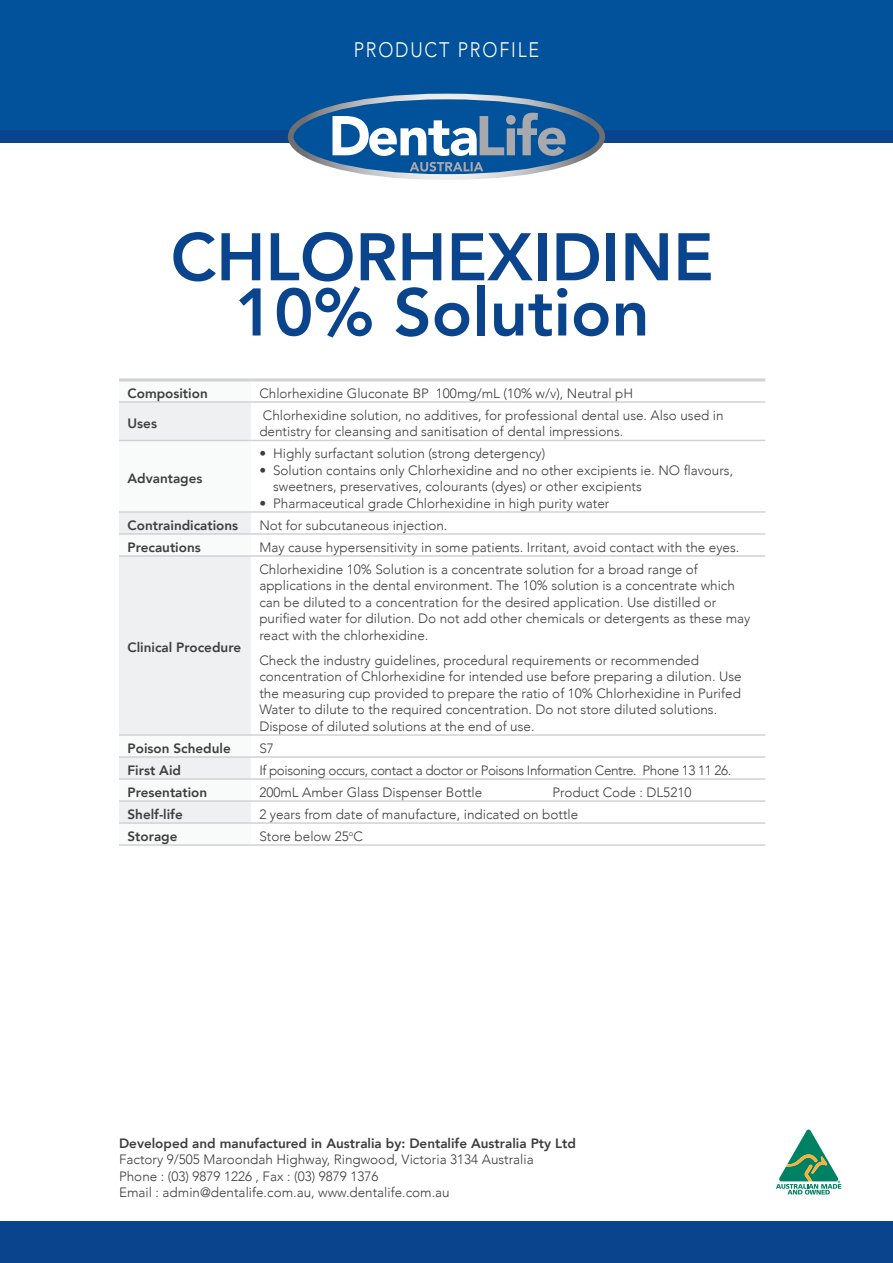
<style>
.page{position:relative;width:893px;height:1263px;background:#fff}
.page>*{position:absolute;margin:0;border:0;box-sizing:border-box;transform-origin:0 0}
.t1{font:800 66.45px/55.2px "Avenir";color:#0a448d;text-align:center}
.t2{font:300 21px "Avenir";letter-spacing:.1em;color:#fff;scale:.86 1}
.t3{font:300 13.5px/16.5px "Avenir";color:#3e3e3f}
.t4{font:800 13.5px "Avenir";color:#3e3e3f}
.t5{font:300 13.5px "Avenir";letter-spacing:-.03em;color:#3e3e3f}
</style>
<div class="page">
<div style="left:0;top:100px;width:893px;height:43px;background:#0a448d"></div>
<div style="left:0;top:0;width:893px;height:129px;background:#01519b"></div>
<svg style="left:291px;top:96px;width:311px;height:81px;fill:#01519b"></svg>
<div style="left:288px;top:94px;width:317px;height:86px;border:6px solid #fff;border-radius:50%"></div>
<svg style="left:332px;top:113px;width:234px;height:43px"></svg>
<svg style="left:410px;top:162px;width:73px;height:10px"></svg>
<div style="left:0;top:1222px;width:893px;height:41px;background:#0a448d"></div>
<svg style="left:776px;top:1129px;width:66px;height:66px"></svg>
<svg style="left:119px;top:403px;width:132px;height:419px;fill:#eef0f1"></svg>
<hr style="left:119px;top:401px;width:132px;height:2px;background:#d1d2d4">
<hr style="left:251px;top:401px;width:514px;height:2px;background:#d1d2d4">
<hr style="left:119px;top:440px;width:132px;height:1px;background:#d1d2d4">
<hr style="left:251px;top:440px;width:514px;height:1px;background:#d1d2d4">
<hr style="left:119px;top:511px;width:132px;height:2px;background:#d1d2d4">
<hr style="left:251px;top:511px;width:514px;height:2px;background:#d1d2d4">
<hr style="left:119px;top:533px;width:132px;height:2px;background:#d1d2d4">
<hr style="left:251px;top:533px;width:514px;height:2px;background:#d1d2d4">
<hr style="left:119px;top:555px;width:132px;height:2px;background:#d1d2d4">
<hr style="left:251px;top:555px;width:514px;height:2px;background:#d1d2d4">
<hr style="left:119px;top:734px;width:132px;height:2px;background:#d1d2d4">
<hr style="left:251px;top:734px;width:514px;height:2px;background:#d1d2d4">
<hr style="left:119px;top:756px;width:132px;height:2px;background:#d1d2d4">
<hr style="left:251px;top:756px;width:514px;height:2px;background:#d1d2d4">
<hr style="left:119px;top:778px;width:132px;height:2px;background:#d1d2d4">
<hr style="left:251px;top:778px;width:514px;height:2px;background:#d1d2d4">
<hr style="left:119px;top:800px;width:132px;height:2px;background:#d1d2d4">
<hr style="left:251px;top:800px;width:514px;height:2px;background:#d1d2d4">
<hr style="left:119px;top:822px;width:132px;height:2px;background:#d1d2d4">
<hr style="left:251px;top:822px;width:514px;height:2px;background:#d1d2d4">
<hr style="left:119px;top:844px;width:132px;height:2px;background:#d1d2d4">
<hr style="left:251px;top:844px;width:514px;height:2px;background:#d1d2d4">
<hr style="left:119px;top:378px;width:132px;height:3px;background:#d1d2d4">
<hr style="left:251px;top:378px;width:514px;height:3px;background:#d1d2d4">
<h2 class="t2" style="left:354px;top:37px;width:217px">PRODUCT PROFILE</h2>
<h1 class="t1" style="left:171px;top:230px;width:545px">CHLORHEXIDINE<br>10% Solution</h1>
<p class="t4" style="left:128px;top:382px;width:82px">Composition</p>
<p class="t3" style="left:259px;top:385px;width:375px">Chlorhexidine Gluconate BP 100mg/mL (10% w/v), Neutral pH</p>
<p class="t4" style="left:128px;top:413px;width:31px">Uses</p>
<p class="t3" style="left:259px;top:407px;width:466px">Chlorhexidine solution, no additives, for professional dental use. Also used in dentistry for cleansing and sanitisation of dental impressions.</p>
<p class="t4" style="left:128px;top:468px;width:77px">Advantages</p>
<p class="t3" style="left:259px;top:445px;width:287px">• Highly surfactant solution (strong detergency)</p>
<p class="t3" style="left:273px;top:462px;width:462px;text-indent:-14px">• Solution contains only Chlorhexidine and no other excipients ie. NO flavours, sweetners, preservatives, colourants (dyes) or other excipients</p>
<p class="t3" style="left:259px;top:495px;width:352px">• Pharmaceutical grade Chlorhexidine in high purity water</p>
<p class="t4" style="left:128px;top:514px;width:112px">Contraindications</p>
<p class="t3" style="left:259px;top:517px;width:190px">Not for subcutaneous injection.</p>
<p class="t4" style="left:128px;top:536px;width:75px">Precautions</p>
<p class="t3" style="left:259px;top:539px;width:482px">May cause hypersensitivity in some patients. Irritant, avoid contact with the eyes.</p>
<p class="t4" style="left:128px;top:637px;width:115px">Clinical Procedure</p>
<p class="t3" style="left:259px;top:561px;width:493px">Chlorhexidine 10% Solution is a concentrate solution for a broad range of applications in the dental environment. The 10% solution is a concentrate which can be diluted to a concentration for the desired application. Use distilled or purified water for dilution. Do not add other chemicals or detergents as these may react with the chlorhexidine.</p>
<p class="t3" style="left:259px;top:652px;width:484px">Check the industry guidelines, procedural requirements or recommended concentration of Chlorhexidine for intended use before preparing a dilution. Use the measuring cup provided to prepare the ratio of 10% Chlorhexidine in Purifed Water to dilute to the required concentration. Do not store diluted solutions.<br>Dispose of diluted solutions at the end of use.</p>
<p class="t4" style="left:128px;top:737px;width:105px">Poison Schedule</p>
<p class="t3" style="left:259px;top:740px;width:16px">S7</p>
<p class="t4" style="left:128px;top:759px;width:55px">First Aid</p>
<p class="t5" style="left:259px;top:762px;width:474px">If poisoning occurs, contact a doctor or Poisons Information Centre. Phone 13 11 26.</p>
<p class="t4" style="left:128px;top:781px;width:81px">Presentation</p>
<p class="t3" style="left:259px;top:784px;width:224px">200mL Amber Glass Dispenser Bottle</p>
<p class="t3" style="left:552px;top:784px;width:140px">Product Code : DL5210</p>
<p class="t4" style="left:128px;top:803px;width:57px">Shelf-life</p>
<p class="t3" style="left:259px;top:806px;width:320px">2 years from date of manufacture, indicated on bottle</p>
<p class="t4" style="left:128px;top:825px;width:51px">Storage</p>
<p class="t3" style="left:259px;top:828px;width:105px">Store below 25<sup>o</sup>C</p>
<p class="t4" style="left:119px;top:1132px;width:458px">Developed and manufactured in Australia by: Dentalife Australia Pty Ltd</p>
<p class="t3" style="left:119px;top:1151px;width:416px">Factory 9/505 Maroondah Highway, Ringwood, Victoria 3134 Australia<br>Phone : (03) 9879 1226 , Fax : (03) 9879 1376<br>Email : admin@dentalife.com.au, www.dentalife.com.au</p>
</div>
